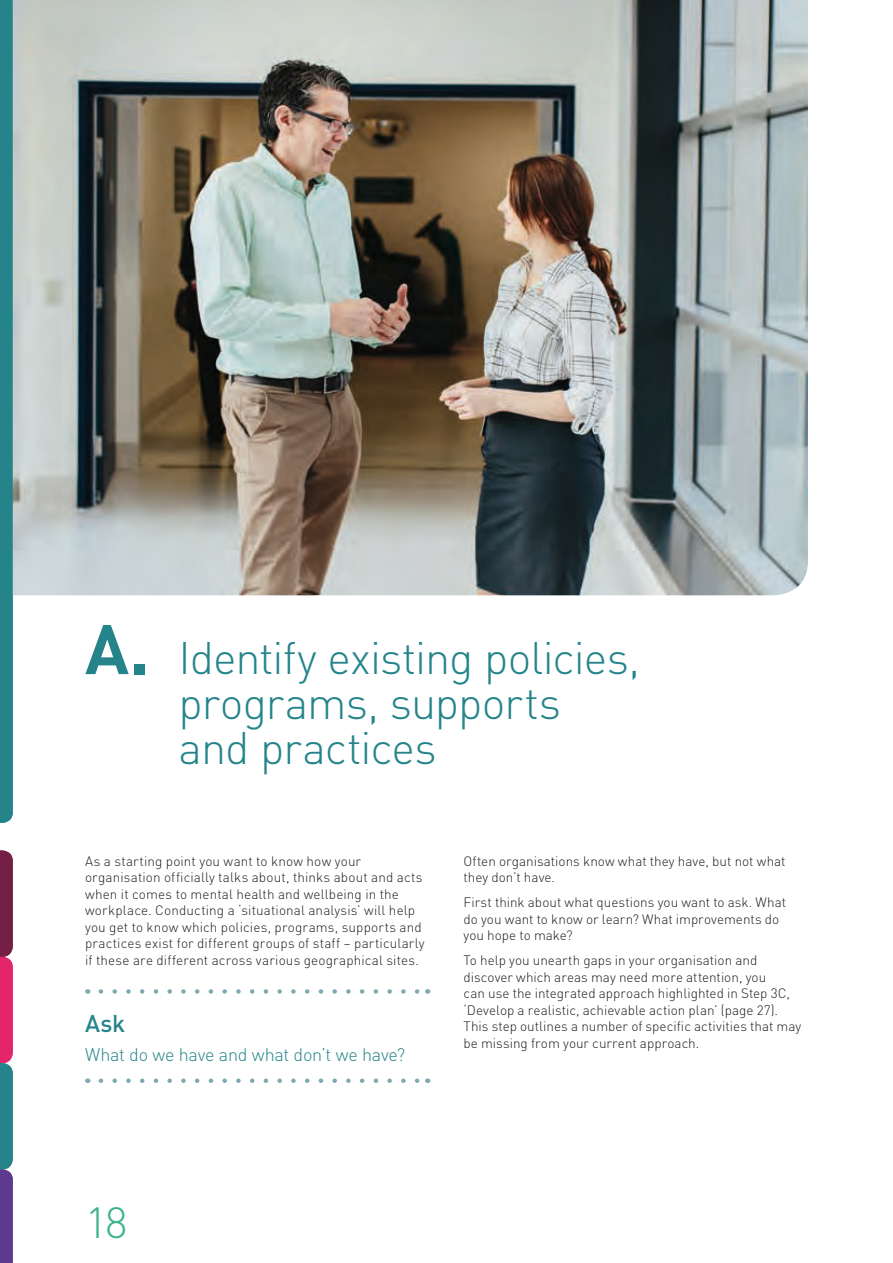
<style>
.page{position:relative;width:893px;height:1263px;background:#fff}
.page>*{position:absolute;margin:0;border:0;box-sizing:border-box;transform-origin:0 0}
.t1{font:300 45px/45px "DIN";letter-spacing:-.02em;color:#24848a}
.t2{font:300 43.05px "DIN";color:#38b28d}
.t3{font:500 24px "DIN";color:#24848a}
.t4{font:300 18px "DIN";letter-spacing:-.015em;color:#24848a}
.t5{font:300 13.5px/16.5px "DIN";letter-spacing:.005em;color:#1d1d1b}
.s1{font-weight:700;font-size:69px}
</style>
<div class="page">
<img style="left:13px;top:0;width:795px;height:595px">
<svg style="left:101px;top:989px;width:319px;height:5px"></svg>
<svg style="left:101px;top:1078px;width:319px;height:5px"></svg>
<svg style="left:0;top:0;width:13px;height:823px;background:#26858b"></svg>
<svg style="left:0;top:850px;width:13px;height:413px;background:#7b4775"></svg>
<h1 class="t1" style="left:179px;top:635px;width:463px;text-indent:-94px"><span class="s1">A.</span> Identify existing policies, programs, supports and practices</h1>
<p class="t5" style="left:85px;top:852px;width:341px">As a starting point you want to know how your organisation officially talks about, thinks about and acts when it comes to mental health and wellbeing in the workplace. Conducting a ‘situational analysis’ will help you get to know which policies, programs, supports and practices exist for different groups of staff – particularly if these are different across various geographical sites.</p>
<h3 class="t3" style="left:85px;top:1008px;width:42px">Ask</h3>
<h3 class="t4" style="left:85px;top:1044px;width:322px">What do we have and what don’t we have?</h3>
<p class="t5" style="left:463px;top:852px;width:324px">Often organisations know what they have, but not what they don’t have.</p>
<p class="t5" style="left:463px;top:894px;width:324px">First think about what questions you want to ask. What do you want to know or learn? What improvements do you hope to make?</p>
<p class="t5" style="left:463px;top:952px;width:339px">To help you unearth gaps in your organisation and discover which areas may need more attention, you<br>can use the integrated approach highlighted in Step 3C, ‘Develop a realistic, achievable action plan’ (page 27).<br>This step outlines a number of specific activities that may be missing from your current approach.</p>
<h2 class="t2" style="left:85px;top:1196px;width:44px">18</h2>
</div>
